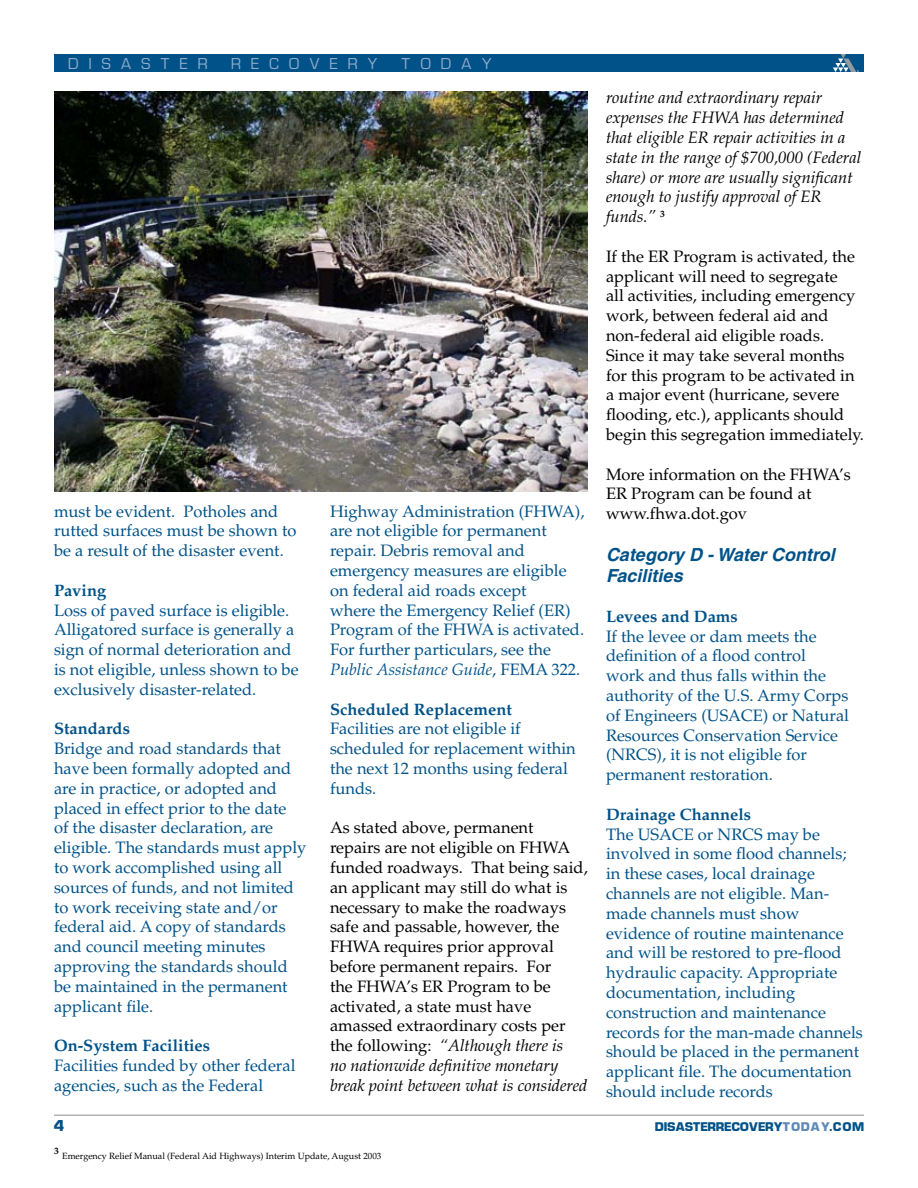
<style>
.page{position:relative;width:918px;height:1188px;background:#fff}
.page>*{position:absolute;margin:0;border:0;box-sizing:border-box;transform-origin:0 0}
.t1{font:italic 700 18px/21.6px "Helvetica";color:#005288}
.t2{font:16.5px/19.8px "Palatino LT Std";color:#005288}
.t3{font:16.5px/19.8px "Palatino LT Std";color:#000}
.t4{font:italic 16.5px/19.8px "Palatino LT Std";color:#000}
.t5{font:700 16.5px "Palatino LT Std";color:#005288}
.t6{font:15px "Eurostile SHOP";letter-spacing:.7em;color:#90abcc}
.t7{font:700 12px "Eurostile SHOP";letter-spacing:.03em;color:#005288}
.t8{font:700 9.6px "Palatino LT Std";color:#000}
.t9{font:9px "Palatino LT Std";color:#000}
.s1{font-style:italic}
.s2{color:#5e8ab5}
</style>
<div class="page">
<hr style="left:54px;top:1114px;width:810px;height:2px;background:#b1b4b6">
<div style="left:54px;top:54px;width:810px;height:18px;background:#005288"></div>
<svg style="left:833px;top:54px;width:26px;height:18px"></svg>
<img style="left:54px;top:92px;width:534px;height:399px">
<p class="t6" style="left:69px;top:55px;width:140px">DISASTER</p>
<p class="t6" style="left:232px;top:55px;width:147px">RECOVERY</p>
<p class="t6" style="left:402px;top:55px;width:91px">TODAY</p>
<p class="t2" style="left:54px;top:501px;width:244px">must be evident. Potholes and rutted surfaces must be shown to be a result of the disaster event.</p>
<p class="t5" style="left:54px;top:581px;width:54px">Paving</p>
<p class="t2" style="left:54px;top:600px;width:246px">Loss of paved surface is eligible.<br>Alligatored surface is generally a sign of normal deterioration and is not eligible, unless shown to be exclusively disaster-related.</p>
<p class="t5" style="left:54px;top:719px;width:78px">Standards</p>
<p class="t2" style="left:54px;top:739px;width:254px">Bridge and road standards that have been formally adopted and are in practice, or adopted and placed in effect prior to the date<br>of the disaster declaration, are eligible. The standards must apply to work accomplished using all sources of funds, and not limited to work receiving state and/or federal aid. A copy of standards and council meeting minutes approving the standards should be maintained in the permanent applicant file.</p>
<p class="t5" style="left:54px;top:1036px;width:158px">On-System Facilities</p>
<p class="t2" style="left:54px;top:1056px;width:243px">Facilities funded by other federal agencies, such as the Federal</p>
<p class="t2" style="left:330px;top:501px;width:256px">Highway Administration (FHWA), are not eligible for permanent repair. Debris removal and emergency measures are eligible on federal aid roads except<br>where the Emergency Relief (ER)<br>Program of the FHWA is activated.<br>For further particulars, see the<br><span class="s1">Public Assistance Guide</span>, FEMA 322.</p>
<p class="t5" style="left:330px;top:699px;width:183px">Scheduled Replacement</p>
<p class="t2" style="left:330px;top:719px;width:247px">Facilities are not eligible if scheduled for replacement within the next 12 months using federal funds.</p>
<p class="t3" style="left:330px;top:818px;width:259px">As stated above, permanent repairs are not eligible on FHWA funded roadways. That being said, an applicant may still do what is necessary to make the roadways safe and passable, however, the<br>FHWA requires prior approval before permanent repairs. For<br>the FHWA’s ER Program to be activated, a state must have amassed extraordinary costs per the following: <span class="s1">“Although there is<br>no nationwide definitive monetary break point between what is considered</span></p>
<p class="t8" style="left:54px;top:1145px;width:6px">3</p>
<p class="t9" style="left:62px;top:1151px;width:321px">Emergency Relief Manual (Federal Aid Highways) Interim Update, August 2003</p>
<p class="t4" style="left:606px;top:88px;width:257px">routine and extraordinary repair expenses the FHWA has determined that eligible ER repair activities in a state in the range of $700,000 (Federal share) or more are usually significant enough to justify approval of ER funds.” <sup>3</sup></p>
<p class="t3" style="left:606px;top:247px;width:260px">If the ER Program is activated, the applicant will need to segregate<br>all activities, including emergency work, between federal aid and non-federal aid eligible roads.<br>Since it may take several months for this program to be activated in a major event (hurricane, severe flooding, etc.), applicants should begin this segregation immediately.</p>
<p class="t3" style="left:606px;top:464px;width:246px">More information on the FHWA’s<br>ER Program can be found at www.fhwa.dot.gov</p>
<p class="t1" style="left:606px;top:543px;width:230px">Category D - Water Control<br>Facilities</p>
<p class="t5" style="left:606px;top:607px;width:133px">Levees and Dams</p>
<p class="t2" style="left:606px;top:626px;width:245px">If the levee or dam meets the definition of a flood control<br>work and thus falls within the authority of the U.S. Army Corps of Engineers (USACE) or Natural<br>Resources Conservation Service (NRCS), it is not eligible for permanent restoration.</p>
<p class="t5" style="left:606px;top:805px;width:147px">Drainage Channels</p>
<p class="t2" style="left:606px;top:824px;width:258px">The USACE or NRCS may be involved in some flood channels; in these cases, local drainage channels are not eligible. Man&shy;made channels must show evidence of routine maintenance and will be restored to pre-flood hydraulic capacity. Appropriate documentation, including construction and maintenance records for the man-made channels should be placed in the permanent applicant file. The documentation should include records</p>
<p class="t7" style="left:655px;top:1120px;width:210px">DISASTERRECOVERY<span class="s2">TODAY</span>.COM</p>
</div>
